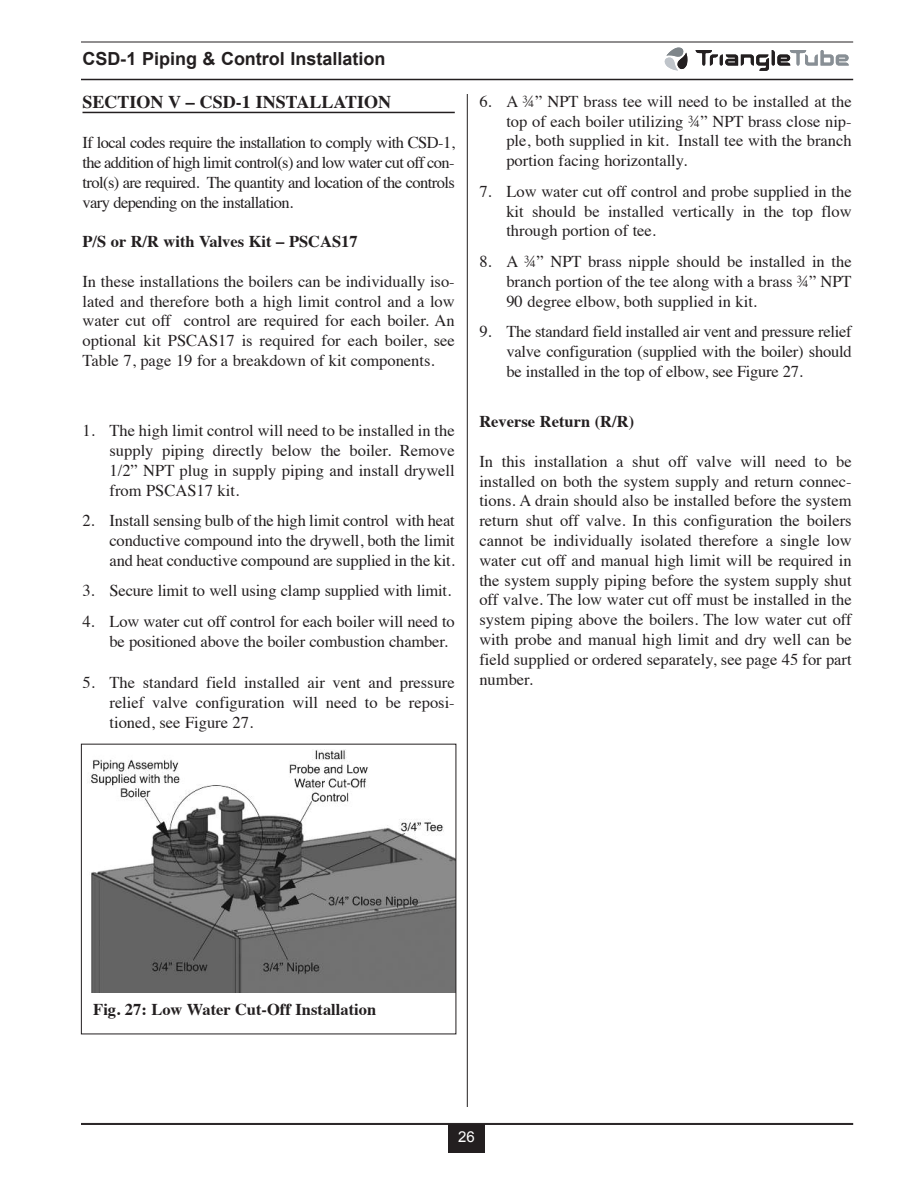
<style>
.page{position:relative;width:918px;height:1188px;background:#fff}
.page>*{position:absolute;margin:0;border:0;box-sizing:border-box;transform-origin:0 0}
.t1{font:700 18px "Arial";color:#231f20}
.t2{font:700 18px "Times";color:#231f20}
.t3{font:16.5px/19.8px "Times";color:#231f20;text-align:justify}
.t4{font:700 16.5px "Times";color:#231f20}
.t5{font:15px "Arial";color:#fff}
</style>
<div class="page">
<hr style="left:82px;top:112px;width:373px;height:1px;background:#231f20">
<hr style="left:81px;top:42px;width:772px;height:1px;background:#231f20">
<hr style="left:81px;top:79px;width:772px;height:1px;background:#231f20">
<hr style="left:81px;top:1123px;width:772px;height:1px;background:#231f20">
<hr style="left:81px;top:1124px;width:772px;height:1px;background:#231f20">
<hr style="left:467px;top:94px;width:1px;height:1013px;background:#231f20">
<div style="left:448px;top:1124px;width:37px;height:28px;background:#231f20"></div>
<svg style="left:696px;top:50px;width:153px;height:21px"></svg>
<svg style="left:665px;top:48px;width:22px;height:23px"></svg>
<img style="left:91px;top:749px;width:363px;height:243px">
<div style="left:81px;top:744px;width:375px;height:290px;border:1px solid #231f20"></div>
<p class="t1" style="left:82px;top:49px;width:305px">CSD-1 Piping &amp; Control Installation</p>
<p class="t2" style="left:82px;top:94px;width:310px">SECTION V – CSD-1 INSTALLATION</p>
<p class="t3" style="left:82px;top:134px;width:374px">If local codes require the installation to comply with CSD-1, the addition of high limit control(s) and low water cut off con&shy;trol(s) are required. The quantity and location of the controls vary depending on the installation.</p>
<p class="t4" style="left:83px;top:235px;width:277px">P/S or R/R with Valves Kit – PSCAS17</p>
<p class="t3" style="left:83px;top:273px;width:374px">In these installations the boilers can be individually iso&shy;lated and therefore both a high limit control and a low water cut off control are required for each boiler. An optional kit PSCAS17 is required for each boiler, see Table 7, page 19 for a breakdown of kit components.</p>
<p class="t3" style="left:110px;top:422px;width:347px;text-indent:-27px">1. The high limit control will need to be installed in the supply piping directly below the boiler. Remove 1/2” NPT plug in supply piping and install drywell from PSCAS17 kit.</p>
<p class="t3" style="left:110px;top:512px;width:347px;text-indent:-27px">2. Install sensing bulb of the high limit control with heat conductive compound into the drywell, both the limit and heat conductive compound are supplied in the kit.</p>
<p class="t3" style="left:83px;top:582px;width:370px">3. Secure limit to well using clamp supplied with limit.</p>
<p class="t3" style="left:110px;top:613px;width:347px;text-indent:-27px">4. Low water cut off control for each boiler will need to be positioned above the boiler combustion chamber.</p>
<p class="t3" style="left:110px;top:674px;width:347px;text-indent:-27px">5. The standard field installed air vent and pressure relief valve configuration will need to be reposi&shy;tioned, see Figure 27.</p>
<p class="t3" style="left:506px;top:93px;width:347px;text-indent:-27px">6. A ¾” NPT brass tee will need to be installed at the top of each boiler utilizing ¾” NPT brass close nip&shy;ple, both supplied in kit. Install tee with the branch portion facing horizontally.</p>
<p class="t3" style="left:506px;top:183px;width:347px;text-indent:-27px">7. Low water cut off control and probe supplied in the kit should be installed vertically in the top flow through portion of tee.</p>
<p class="t3" style="left:506px;top:253px;width:347px;text-indent:-27px">8. A ¾” NPT brass nipple should be installed in the branch portion of the tee along with a brass ¾” NPT 90 degree elbow, both supplied in kit.</p>
<p class="t3" style="left:506px;top:323px;width:347px;text-indent:-27px">9. The standard field installed air vent and pressure relief valve configuration (supplied with the boiler) should be installed in the top of elbow, see Figure 27.</p>
<p class="t4" style="left:479px;top:415px;width:156px">Reverse Return (R/R)</p>
<p class="t3" style="left:479px;top:453px;width:374px">In this installation a shut off valve will need to be installed on both the system supply and return connec&shy;tions. A drain should also be installed before the system return shut off valve. In this configuration the boilers cannot be individually isolated therefore a single low water cut off and manual high limit will be required in the system supply piping before the system supply shut off valve. The low water cut off must be installed in the system piping above the boilers. The low water cut off with probe and manual high limit and dry well can be field supplied or ordered separately, see page 45 for part number.</p>
<p class="t4" style="left:93px;top:1002px;width:284px">Fig. 27: Low Water Cut-Off Installation</p>
<p class="t5" style="left:458px;top:1129px;width:18px">26</p>
</div>
